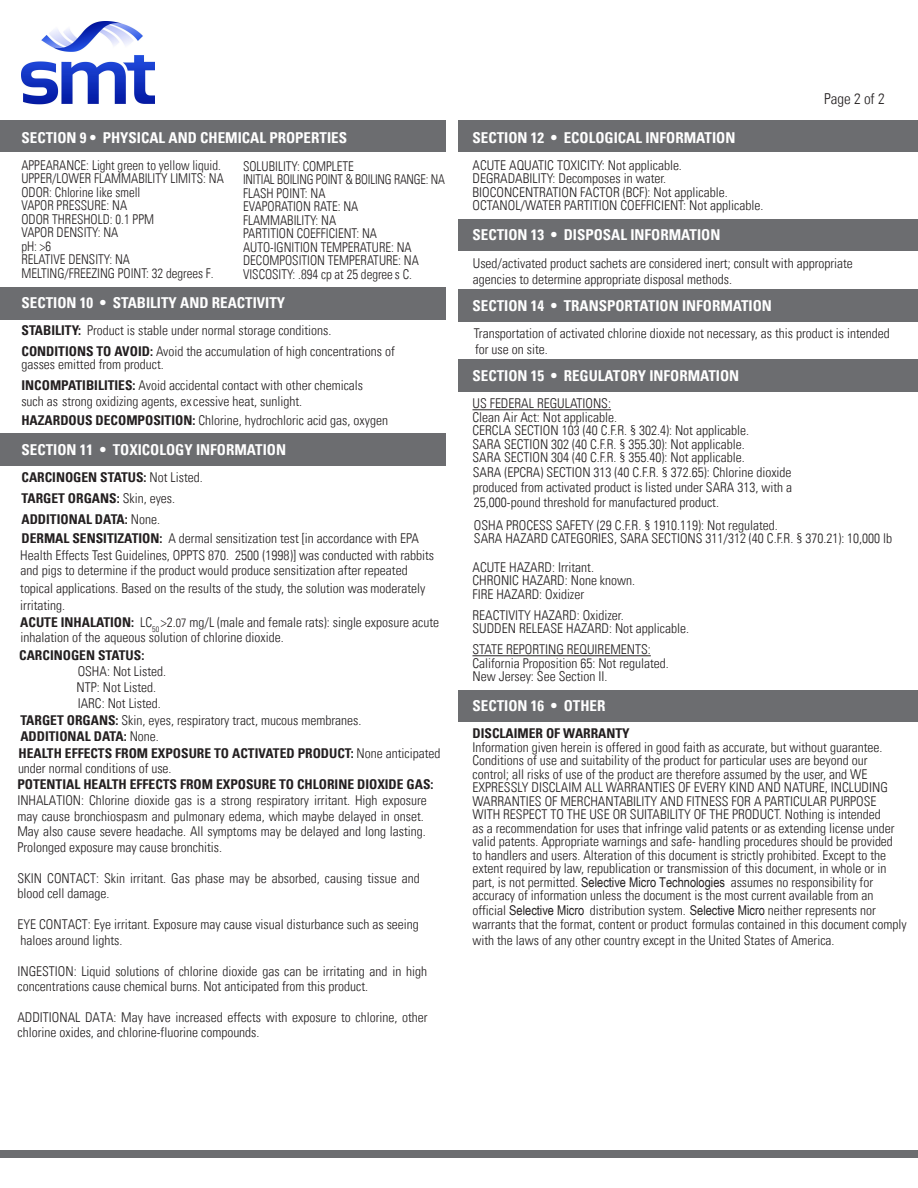
<style>
.page{position:relative;width:918px;height:1188px;background:#fff}
.page>*{position:absolute;margin:0;border:0;box-sizing:border-box;transform-origin:0 0}
.t1{font:700 condensed 15px "Univers LT";color:#fff}
.t2{font:300 condensed 15px "Univers LT";color:#231f20}
.t3{font:300 condensed 13.5px/13.5px "Univers LT";color:#231f20}
.t4{font:300 condensed 13.5px/13.5px "Univers LT";color:#231f20;scale:.95 1}
.t5{font:700 condensed 13.5px/21px "Univers LT";color:#231f20}
.s1{font-weight:700}
.s2{font-weight:300}
.s3{font-size:12px}
.s4{font-family:"Arial Narrow";font-weight:400;font-stretch:normal}
</style>
<div class="page">
<div style="left:0;top:120px;width:446px;height:32px;background:#6c6d70"></div>
<div style="left:0;top:288px;width:446px;height:32px;background:#6c6d70"></div>
<div style="left:0;top:434px;width:446px;height:32px;background:#6c6d70"></div>
<div style="left:459px;top:120px;width:459px;height:32px;background:#6c6d70"></div>
<div style="left:459px;top:219px;width:459px;height:32px;background:#6c6d70"></div>
<div style="left:459px;top:289px;width:459px;height:32px;background:#6c6d70"></div>
<div style="left:459px;top:359px;width:459px;height:32px;background:#6c6d70"></div>
<div style="left:459px;top:690px;width:459px;height:32px;background:#6c6d70"></div>
<div style="left:0;top:1150px;width:918px;height:8px;background:#6c6d70"></div>
<hr style="left:472px;top:409px;width:139px;height:1px;background:#231f20">
<hr style="left:472px;top:655px;width:179px;height:1px;background:#231f20">
<img style="left:22px;top:21px;width:132px;height:83px">
<p class="t1" style="left:21px;top:128px;width:327px">SECTION 9 • PHYSICAL AND CHEMICAL PROPERTIES</p>
<p class="t4" style="left:21px;top:158px;width:214px">APPEARANCE: Light green to yellow liquid.<br>UPPER/LOWER FLAMMABILITY LIMITS: NA</p>
<p class="t4" style="left:21px;top:199px;width:141px">VAPOR PRESSURE: NA<br>ODOR THRESHOLD: 0.1 PPM<br>VAPOR DENSITY: NA</p>
<p class="t4" style="left:21px;top:253px;width:116px">RELATIVE DENSITY: NA</p>
<p class="t1" style="left:21px;top:293px;width:265px">SECTION 10 • STABILITY AND REACTIVITY</p>
<p class="t3" style="left:21px;top:320px;width:375px;line-height:21px"><span class="s1">STABILITY:</span> Product is stable under normal storage conditions.<br><span class="s1">CONDITIONS TO AVOID:</span> Avoid the accumulation of high concentrations of</p>
<p class="t3" style="left:21px;top:354px;width:343px;line-height:21px">gasses emitted from product.<br><span class="s1">INCOMPATIBILITIES:</span> Avoid accidental contact with other chemicals</p>
<p class="t4" style="left:243px;top:159px;width:214px">SOLUBILITY: COMPLETE<br>INITIAL BOILING POINT &amp; BOILING RANGE: NA<br>FLASH POINT: NA<br>EVAPORATION RATE: NA<br>FLAMMABILITY: NA<br>PARTITION COEFFICIENT: NA<br>AUTO-IGNITION TEMPERATURE: NA<br>DECOMPOSITION TEMPERATURE: NA</p>
<p class="t4" style="left:21px;top:185px;width:127px">ODOR: Chlorine like smell</p>
<p class="t4" style="left:18px;top:188px;width:113px">VAPOR PRESSURE: NA</p>
<p class="t4" style="left:21px;top:240px;width:33px">pH: &gt;6</p>
<p class="t4" style="left:21px;top:267px;width:204px">MELTING/FREEZING POINT: 32 degrees F.</p>
<p class="t4" style="left:243px;top:267px;width:180px">VISCOSITY: .894 cp at 25 degree s C.</p>
<p class="t3" style="left:21px;top:395px;width:282px">such as strong oxidizing agents, excessive heat, sunlight.</p>
<p class="t3" style="left:21px;top:413px;width:368px"><span class="s1">HAZARDOUS DECOMPOSITION:</span> Chlorine, hydrochloric acid gas, oxygen</p>
<p class="t1" style="left:21px;top:440px;width:266px">SECTION 11 • TOXICOLOGY INFORMATION</p>
<p class="t5" style="left:21px;top:467px;width:183px">CARCINOGEN STATUS: <span class="s2">Not Listed.<br></span>TARGET ORGANS: <span class="s2">Skin, eyes.<br></span>ADDITIONAL DATA: <span class="s2">None.</span></p>
<p class="t3" style="left:21px;top:532px;width:399px"><span class="s1">DERMAL SENSITIZATION:</span> A dermal sensitization test [in accordance with EPA</p>
<p class="t3" style="left:20px;top:548px;width:415px">Health Effects Test Guidelines, OPPTS 870. 2500 (1998)] was conducted with rabbits</p>
<p class="t3" style="left:20px;top:582px;width:407px">topical applications. Based on the results of the study, the solution was moderately</p>
<p class="t3" style="left:20px;top:564px;width:389px">and pigs to determine if the product would produce sensitization after repeated</p>
<p class="t3" style="left:20px;top:598px;width:46px">irritating.</p>
<p class="t3" style="left:20px;top:616px;width:420px"><span class="s1">ACUTE INHALATION:</span> LC<sub>50</sub> &gt;2.<span class="s3">07</span> mg/L (male and female rats): single exposure acute</p>
<p class="t3" style="left:20px;top:631px;width:265px">inhalation of the aqueous solution of chlorine dioxide.</p>
<p class="t5" style="left:19px;top:645px;width:127px">CARCINOGEN STATUS:</p>
<p class="t3" style="left:78px;top:665px;width:90px">OSHA: Not Listed.</p>
<p class="t3" style="left:77px;top:680px;width:81px">NTP: Not Listed.</p>
<p class="t3" style="left:78px;top:696px;width:85px">IARC: Not Listed.</p>
<p class="t3" style="left:20px;top:713px;width:343px"><span class="s1">TARGET ORGANS:</span> Skin, eyes, respiratory tract, mucous membranes.</p>
<p class="t5" style="left:20px;top:726px;width:140px">ADDITIONAL DATA: <span class="s2">None.</span></p>
<p class="t5" style="left:18px;top:742px;width:424px">HEALTH EFFECTS FROM EXPOSURE TO ACTIVATED PRODUCT: <span class="s2">None anticipated</span></p>
<p class="t3" style="left:18px;top:761px;width:155px">under normal conditions of use.</p>
<p class="t5" style="left:17px;top:774px;width:418px">POTENTIAL HEALTH EFFECTS FROM EXPOSURE TO CHLORINE DIOXIDE GAS:</p>
<p class="t3" style="left:17px;top:793px;width:411px;line-height:15.5px">INHALATION: Chlorine dioxide gas is a strong respiratory irritant. High exposure may cause bronchiospasm and pulmonary edema, which maybe delayed in onset.<br>May also cause severe headache. All symptoms may be delayed and long lasting.<br>Prolonged exposure may cause bronchitis.</p>
<p class="t3" style="left:17px;top:870px;width:404px;line-height:15.5px">SKIN CONTACT: Skin irritant. Gas phase may be absorbed, causing tissue and blood cell damage.</p>
<p class="t3" style="left:17px;top:917px;width:403px;line-height:15.5px">EYE CONTACT: Eye irritant. Exposure may cause visual disturbance such as seeing haloes around lights.</p>
<p class="t3" style="left:17px;top:963px;width:411px;line-height:15.5px">INGESTION: Liquid solutions of chlorine dioxide gas can be irritating and in high concentrations cause chemical burns. Not anticipated from this product.</p>
<p class="t3" style="left:17px;top:1009px;width:412px;line-height:15.5px">ADDITIONAL DATA: May have increased effects with exposure to chlorine, other chlorine oxides, and chlorine-fluorine compounds.</p>
<p class="t1" style="left:472px;top:128px;width:264px">SECTION 12 • ECOLOGICAL INFORMATION</p>
<p class="t3" style="left:472px;top:158px;width:292px">ACUTE AQUATIC TOXICITY: Not applicable.<br>DEGRADABILITY: Decomposes in water.<br>BIOCONCENTRATION FACTOR (BCF): Not applicable.<br>OCTANOL/WATER PARTITION COEFFICIENT: Not applicable.</p>
<p class="t1" style="left:472px;top:226px;width:249px">SECTION 13 • DISPOSAL INFORMATION</p>
<p class="t2" style="left:824px;top:90px;width:62px">Page 2 of 2</p>
<p class="t3" style="left:473px;top:255px;width:382px;line-height:15.8px">Used/activated product sachets are considered inert; consult with appropriate agencies to determine appropriate disposal methods.</p>
<p class="t1" style="left:472px;top:296px;width:301px">SECTION 14 • TRANSPORTATION INFORMATION</p>
<p class="t3" style="left:474px;top:326px;width:417px;line-height:15.8px">Transportation of activated chlorine dioxide not necessary, as this product is intended for use on site.</p>
<p class="t1" style="left:472px;top:367px;width:268px">SECTION 15 • REGULATORY INFORMATION</p>
<p class="t3" style="left:472px;top:397px;width:278px">US FEDERAL REGULATIONS:<br>Clean Air Act: Not applicable.<br>CERCLA SECTION 103 (40 C.F.R. § 302.4): Not applicable.<br>SARA SECTION 302 (40 C.F.R. § 355.30): Not applicable.<br>SARA SECTION 304 (40 C.F.R. § 355.40): Not applicable.</p>
<p class="t3" style="left:473px;top:465px;width:321px;line-height:14.5px;text-align:justify">SARA (EPCRA) SECTION 313 (40 C.F.R. § 372.65): Chlorine dioxide produced from activated product is listed under SARA 313, with a 25,000-pound threshold for manufactured product.</p>
<p class="t3" style="left:474px;top:518px;width:420px">OSHA PROCESS SAFETY (29 C.F.R. § 1910.119): Not regulated.<br>SARA HAZARD CATEGORIES, SARA SECTIONS 311/312 (40 C.F.R. § 370.21): 10,000 lb</p>
<p class="t3" style="left:472px;top:560px;width:164px">ACUTE HAZARD: Irritant.<br>CHRONIC HAZARD: None known.<br>FIRE HAZARD: Oxidizer</p>
<p class="t3" style="left:472px;top:608px;width:218px">REACTIVITY HAZARD: Oxidizer.<br>SUDDEN RELEASE HAZARD: Not applicable.</p>
<p class="t3" style="left:472px;top:643px;width:198px">STATE REPORTING REQUIREMENTS:<br>California Proposition 65: Not regulated.<br>New Jersey: See Section II.</p>
<p class="t1" style="left:472px;top:697px;width:134px">SECTION 16 • OTHER</p>
<p class="t5" style="left:472px;top:723px;width:159px">DISCLAIMER OF WARRANTY</p>
<p class="t3" style="left:472px;top:740px;width:424px">Information given herein is offered in good faith as accurate, but without guarantee.<br>Conditions of use and suitability of the product for particular uses are beyond our control; all risks of use of the product are therefore assumed by the user, and WE EXPRESSLY DISCLAIM ALL WARRANTIES OF EVERY KIND AND NATURE, INCLUDING WARRANTIES OF MERCHANTABILITY AND FITNESS FOR A PARTICULAR PURPOSE WITH RESPECT TO THE USE OR SUITABILITY OF THE PRODUCT. Nothing is intended as a recommendation for uses that infringe valid patents or as extending license under valid patents. Appropriate warnings and safe- handling procedures should be provided to handlers and users. Alteration of this document is strictly prohibited. Except to the extent required by law, republication or transmission of this document, in whole or in</p>
<p class="t3" style="left:472px;top:889px;width:403px">accuracy of information unless the document is the most current available from an</p>
<p class="t3" style="left:472px;top:868px;width:405px;line-height:28.2px">part, is not permitted. <span class="s4">Selective Micro Technologies</span> assumes no responsibility for official <span class="s4">Selective Micro</span> distribution system. <span class="s4">Selective Micro</span> neither represents nor</p>
<p class="t3" style="left:472px;top:916px;width:436px;line-height:16.4px">warrants that the format, content or product formulas contained in this document comply with the laws of any other country except in the United States of America.</p>
</div>
